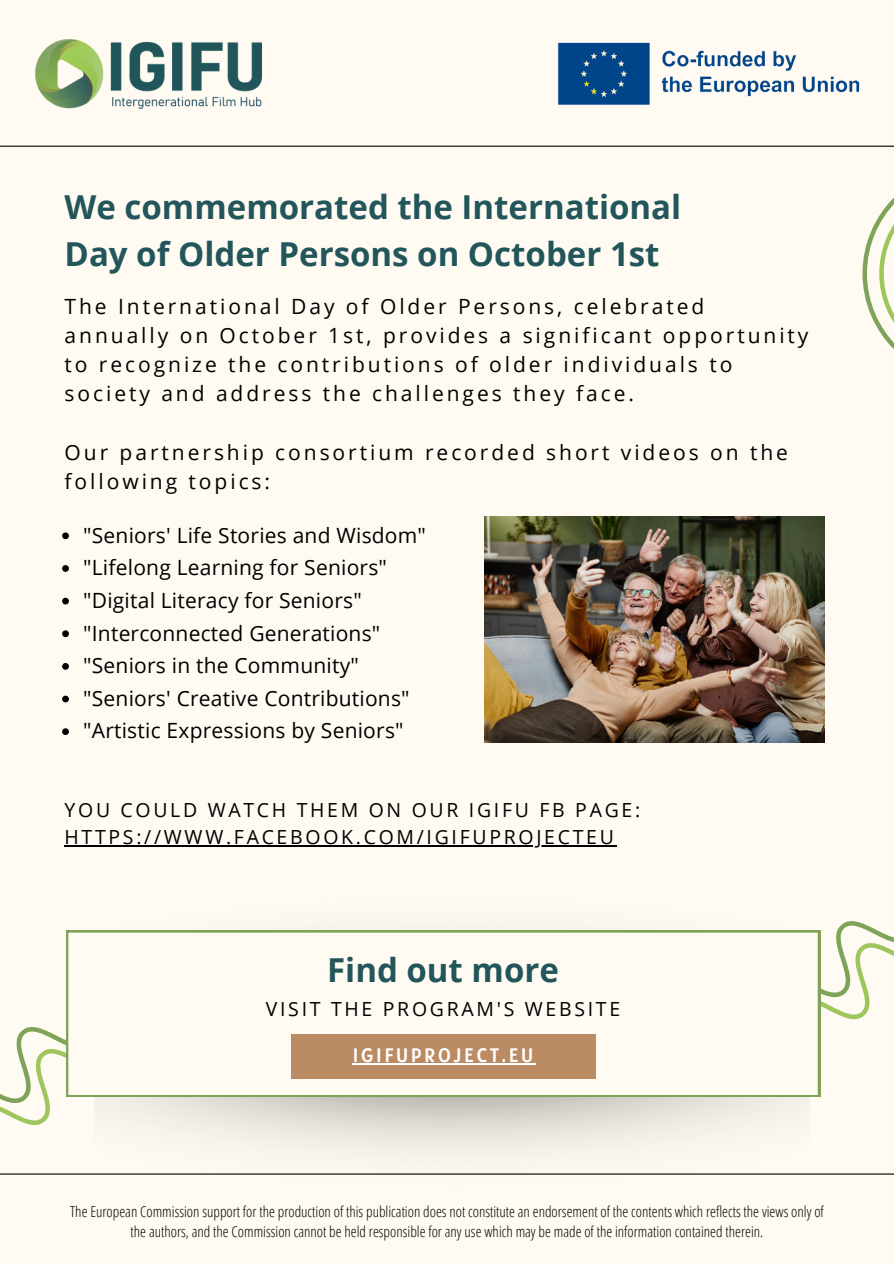
<style>
.page{position:relative;width:894px;height:1264px;background:#fff}
.page>*{position:absolute;margin:0;border:0;box-sizing:border-box;transform-origin:0 0}
.t1{font:700 33px/46.2px "Open Sans";color:#22565a}
.t2{font:21px/29.2px "Open Sans";letter-spacing:.14em;color:#000}
.t3{font:21px "Open Sans";letter-spacing:.01em;color:#000}
.t4{font:19.35px/27px "Open Sans";letter-spacing:.14em;color:#000}
.t5{font:19.35px "Alatsi";letter-spacing:.14em;color:#fff}
.t6{font:300 15px/20.2px "Open Sans Condensed";color:#000;text-align:center}
</style>
<div class="page">
<div style="left:0;top:0;width:893px;height:1263px;background:#fffbf2"></div>
<hr style="left:0;top:146px;width:893px;height:1px;background:#000">
<img style="left:36px;top:40px;width:226px;height:68px">
<img style="left:557px;top:42px;width:303px;height:63px">
<hr style="left:0;top:1173px;width:893px;height:1px;background:#000">
<img style="left:141px;top:1097px;width:668px;height:78px">
<svg style="left:819px;top:921px;width:74px;height:149px"></svg>
<svg style="left:0;top:1027px;width:141px;height:148px"></svg>
<svg style="left:66px;top:930px;width:753px;height:166px"></svg>
<div style="left:291px;top:1033px;width:304px;height:45px;background:#bb8b64"></div>
<hr style="left:352px;top:1063px;width:184px;height:1px;background:#fff">
<svg style="left:862px;top:198px;width:31px;height:150px"></svg>
<img style="left:484px;top:516px;width:340px;height:226px">
<svg style="left:62px;top:532px;width:7px;height:7px"></svg>
<svg style="left:62px;top:565px;width:7px;height:7px"></svg>
<svg style="left:62px;top:597px;width:7px;height:7px"></svg>
<svg style="left:62px;top:630px;width:7px;height:7px"></svg>
<svg style="left:62px;top:663px;width:7px;height:6px"></svg>
<svg style="left:62px;top:695px;width:7px;height:7px"></svg>
<svg style="left:62px;top:728px;width:7px;height:7px"></svg>
<hr style="left:65px;top:845px;width:551px;height:1px;background:#000">
<p class="t1" style="left:65px;top:183px;width:618px">We commemorated the International<br>Day of Older Persons on October 1st</p>
<p class="t2" style="left:65px;top:291px;width:745px">The International Day of Older Persons, celebrated annually on October 1st, provides a significant opportunity to recognize the contributions of older individuals to society and address the challenges they face.</p>
<p class="t2" style="left:65px;top:437px;width:724px">Our partnership consortium recorded short videos on the following topics:</p>
<p class="t3" style="left:83px;top:520px;width:344px">"Seniors' Life Stories and Wisdom"</p>
<p class="t3" style="left:83px;top:553px;width:305px">"Lifelong Learning for Seniors"</p>
<p class="t3" style="left:83px;top:585px;width:280px">"Digital Literacy for Seniors"</p>
<p class="t3" style="left:83px;top:618px;width:298px">"Interconnected Generations"</p>
<p class="t3" style="left:83px;top:650px;width:277px">"Seniors in the Community"</p>
<p class="t3" style="left:83px;top:683px;width:328px">"Seniors' Creative Contributions"</p>
<p class="t3" style="left:83px;top:716px;width:322px">"Artistic Expressions by Seniors"</p>
<p class="t4" style="left:65px;top:796px;width:577px">YOU COULD WATCH THEM ON OUR IGIFU FB PAGE:<br>HTTPS://WWW.FACEBOOK.COM/IGIFUPROJECTEU</p>
<p class="t1" style="left:327px;top:946px;width:233px">Find out more</p>
<p class="t4" style="left:266px;top:995px;width:356px">VISIT THE PROGRAM'S WEBSITE</p>
<p class="t5" style="left:352px;top:1042px;width:182px">IGIFUPROJECT.EU</p>
<p class="t6" style="left:70px;top:1200px;width:755px">The European Commission support for the production of this publication does not constitute an endorsement of the contents which reflects the views only of the authors, and the Commission cannot be held responsible for any use which may be made of the information contained therein.</p>
</div>
